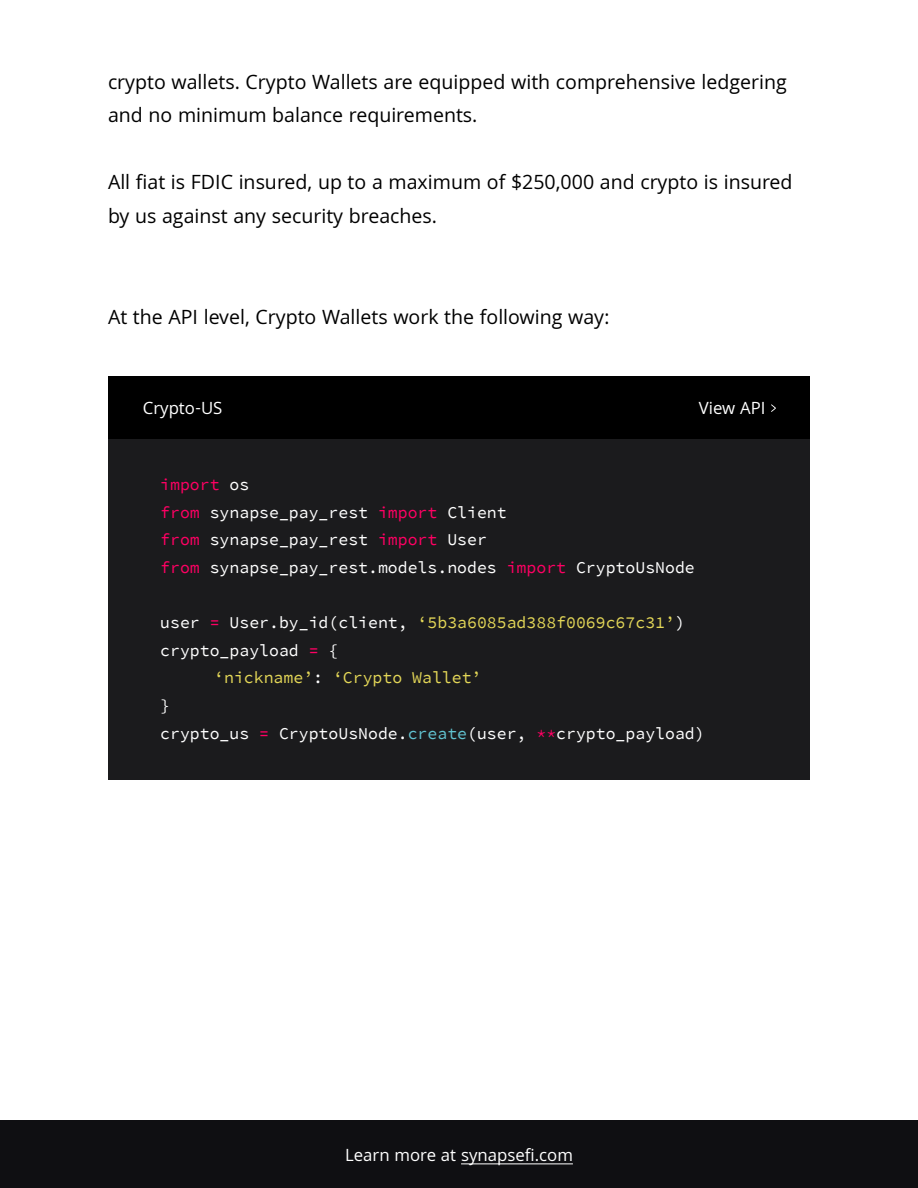
<style>
.page{position:relative;width:918px;height:1188px;background:#fff}
.page>*{position:absolute;margin:0;border:0;box-sizing:border-box;transform-origin:0 0}
.t1{font:21px/33.6px "Khula";color:#000}
.t2{font:18px "Khula";color:#fff}
.t3{font:16.5px/27.6px "Source Code Pro";color:#fff}
.t4{font:16.5px "Source Code Pro";color:#e3d657}
.s1{color:#ff0063}
.s2{color:#fff}
.s3{color:#61c2cf}
</style>
<div class="page">
<div style="left:108px;top:376px;width:702px;height:404px;background:#1b1b1d"></div>
<div style="left:108px;top:376px;width:702px;height:63px;background:#000"></div>
<div style="left:0;top:1120px;width:918px;height:68px;background:#0f0f12"></div>
<hr style="left:461px;top:1163px;width:112px;height:1px;background:#fff">
<svg style="left:771px;top:404px;width:5px;height:8px"></svg>
<p class="t1" style="left:108px;top:64px;width:680px">crypto wallets. Crypto Wallets are equipped with comprehensive ledgering and no minimum balance requirements.</p>
<p class="t1" style="left:108px;top:165px;width:686px">All fiat is FDIC insured, up to a maximum of $250,000 and crypto is insured by us against any security breaches.</p>
<p class="t1" style="left:108px;top:300px;width:503px">At the API level, Crypto Wallets work the following way:</p>
<p class="t2" style="left:143px;top:397px;width:81px">Crypto-US</p>
<p class="t2" style="left:699px;top:397px;width:68px">View API</p>
<p class="t3" style="left:160px;top:471px;width:536px"><span class="s1">import</span> os<br><span class="s1">from</span> synapse_pay_rest <span class="s1">import</span> Client<br><span class="s1">from</span> synapse_pay_rest <span class="s1">import</span> User<br><span class="s1">from</span> synapse_pay_rest.models.nodes <span class="s1">import</span> CryptoUsNode</p>
<p class="t4" style="left:160px;top:612px;width:526px"><span class="s2">user</span> <span class="s1">=</span> <span class="s2">User.by_id(client,</span> ‘5b3a6085ad388f0069c67c31’<span class="s2">)</span></p>
<p class="t3" style="left:160px;top:637px;width:180px">crypto_payload <span class="s1">=</span> {</p>
<p class="t4" style="left:214px;top:667px;width:269px">‘nickname’<span class="s2">:</span> ‘Crypto Wallet’</p>
<p class="t3" style="left:160px;top:692px;width:11px">}</p>
<p class="t3" style="left:160px;top:720px;width:546px">crypto_us <span class="s1">=</span> CryptoUsNode.<span class="s3">create</span>(user, <span class="s1">**</span>crypto_payload)</p>
<p class="t2" style="left:345px;top:1144px;width:229px">Learn more at synapsefi.com</p>
</div>
